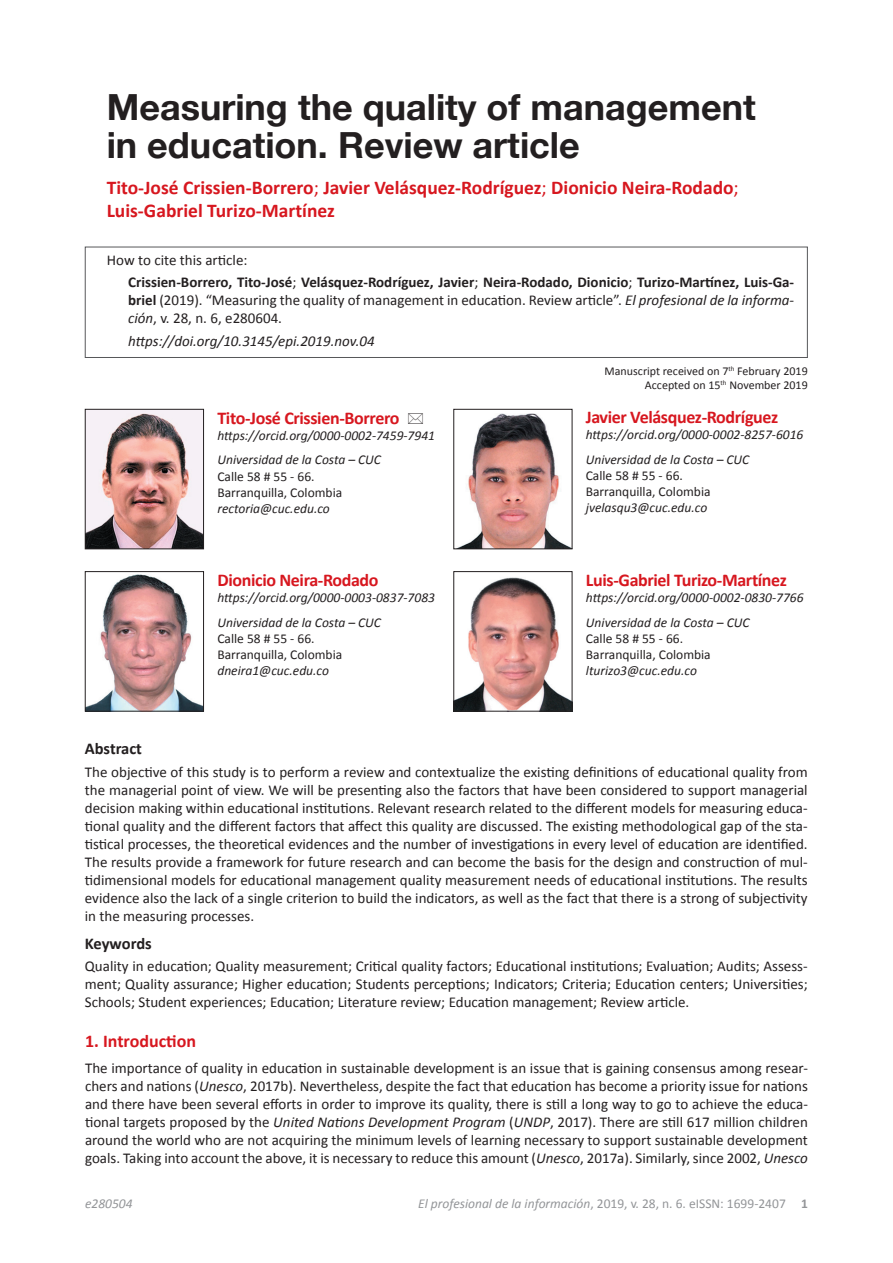
<style>
.page{position:relative;width:893px;height:1263px;background:#fff}
.page>*{position:absolute;margin:0;border:0;box-sizing:border-box;transform-origin:0 0}
.t1{font:700 36px/37.5px "Helvetica Neue";color:#231f20}
.t2{font:700 19.5px/23.4px "Calibri";color:#d7171f}
.t3{font:700 18px "Calibri";letter-spacing:-.02em;color:#d7171f}
.t4{font:700 18px "Calibri";color:#d7171f}
.t5{font:700 16.5px "Calibri";letter-spacing:-.005em;color:#231f20}
.t6{font:15px/18px "Calibri";color:#231f20;text-align:justify}
.t7{font:700 15px/22.2px "Calibri";color:#231f20}
.t8{font:italic 15px "Calibri";color:#231f20}
.t9{font:italic 13.5px/24.8px "Calibri";color:#231f20}
.t10{font:13.5px/16.2px "Calibri";color:#231f20}
.t11{font:13.5px "Calibri";color:#939598}
.t12{font:italic 13.5px "Calibri";color:#939598}
.t13{font:12px/14.4px "Calibri";color:#231f20;text-align:right}
.s1{font-weight:400}
.s2{font-weight:700}
.s3{font-style:italic}
</style>
<div class="page">
<div style="left:85px;top:247px;width:723px;height:111px;border:1px solid #57585a"></div>
<img style="left:87px;top:411px;width:115px;height:136px">
<div style="left:85px;top:409px;width:119px;height:140px;border:1px solid #231f20"></div>
<img style="left:459px;top:413px;width:111px;height:134px">
<div style="left:453px;top:409px;width:119px;height:140px;border:1px solid #231f20"></div>
<img style="left:87px;top:574px;width:115px;height:135px">
<div style="left:85px;top:571px;width:119px;height:140px;border:1px solid #231f20"></div>
<img style="left:455px;top:577px;width:115px;height:132px">
<div style="left:453px;top:571px;width:119px;height:140px;border:1px solid #231f20"></div>
<h1 class="t1" style="left:107px;top:90px;width:651px">Measuring the quality of management in education. Review article</h1>
<h2 class="t2" style="left:107px;top:176px;width:634px">Tito-José Crissien-Borrero<span class="s1">;</span> Javier Velásquez-Rodríguez<span class="s1">;</span> Dionicio Neira-Rodado<span class="s1">;<br></span>Luis-Gabriel Turizo-Martínez</h2>
<p class="t7" style="left:128px;top:249px;width:668px;text-indent:-21px"><span class="s1">How to cite this article:<br></span>Crissien-Borrero, Tito-José<span class="s1">;</span> Velásquez-Rodríguez, Javier<span class="s1">;</span> Neira-Rodado, Dionicio<span class="s1">;</span> Turizo-Martínez, Luis-Ga-</p>
<p class="t6" style="left:128px;top:291px;width:668px"><span class="s2">briel</span> (2019). “Measuring the quality of management in education. Review article”. <span class="s3">El profesional de la informa&shy;ción</span>, v. 28, n. 6, e280604.</p>
<p class="t8" style="left:128px;top:330px;width:248px">https://doi.org/10.3145/epi.2019.nov.04</p>
<p class="t13" style="left:605px;top:363px;width:205px">Manuscript received on 7<sup>th</sup> February 2019<br>Accepted on 15<sup>th</sup> November 2019</p>
<p class="t3" style="left:217px;top:406px;width:184px">Tito-José Crissien-Borrero</p>
<p class="t9" style="left:217px;top:422px;width:219px">https://orcid.org/0000-0002-7459-7941<br>Universidad de la Costa – CUC</p>
<p class="t10" style="left:217px;top:468px;width:126px">Calle 58 # 55 - 66.<br>Barranquilla, Colombia</p>
<p class="t9" style="left:217px;top:496px;width:114px">rectoria@cuc.edu.co</p>
<p class="t3" style="left:217px;top:568px;width:163px">Dionicio Neira-Rodado</p>
<p class="t9" style="left:217px;top:585px;width:219px">https://orcid.org/0000-0003-0837-7083<br>Universidad de la Costa – CUC</p>
<p class="t10" style="left:217px;top:630px;width:126px">Calle 58 # 55 - 66.<br>Barranquilla, Colombia</p>
<p class="t9" style="left:217px;top:658px;width:113px">dneira1@cuc.edu.co</p>
<p class="t3" style="left:586px;top:405px;width:194px">Javier Velásquez-Rodríguez</p>
<p class="t9" style="left:586px;top:422px;width:219px">https://orcid.org/0000-0002-8257-6016<br>Universidad de la Costa – CUC</p>
<p class="t10" style="left:586px;top:467px;width:126px">Calle 58 # 55 - 66.<br>Barranquilla, Colombia</p>
<p class="t9" style="left:586px;top:495px;width:123px">jvelasqu3@cuc.edu.co</p>
<p class="t3" style="left:586px;top:568px;width:202px">Luis-Gabriel Turizo-Martínez</p>
<p class="t9" style="left:586px;top:585px;width:219px">https://orcid.org/0000-0002-0830-7766<br>Universidad de la Costa – CUC</p>
<p class="t10" style="left:586px;top:630px;width:126px">Calle 58 # 55 - 66.<br>Barranquilla, Colombia</p>
<p class="t9" style="left:586px;top:658px;width:113px">lturizo3@cuc.edu.co</p>
<p class="t5" style="left:85px;top:738px;width:59px">Abstract</p>
<p class="t6" style="left:85px;top:763px;width:724px">The objective of this study is to perform a review and contextualize the existing definitions of educational quality from the managerial point of view. We will be presenting also the factors that have been considered to support managerial decision making within educational institutions. Relevant research related to the different models for measuring educa&shy;tional quality and the different factors that affect this quality are discussed. The existing methodological gap of the sta&shy;tistical processes, the theoretical evidences and the number of investigations in every level of education are identified.<br>The results provide a framework for future research and can become the basis for the design and construction of mul&shy;tidimensional models for educational management quality measurement needs of educational institutions. The results evidence also the lack of a single criterion to build the indicators, as well as the fact that there is a strong of subjectivity in the measuring processes.</p>
<p class="t5" style="left:85px;top:933px;width:68px">Keywords</p>
<p class="t6" style="left:85px;top:957px;width:724px">Quality in education; Quality measurement; Critical quality factors; Educational institutions; Evaluation; Audits; Assess&shy;ment; Quality assurance; Higher education; Students perceptions; Indicators; Criteria; Education centers; Universities; Schools; Student experiences; Education; Literature review; Education management; Review article.</p>
<p class="t4" style="left:85px;top:1029px;width:113px">1. Introduction</p>
<p class="t6" style="left:85px;top:1059px;width:724px">The importance of quality in education in sustainable development is an issue that is gaining consensus among resear&shy;chers and nations (<span class="s3">Unesco</span>, 2017b). Nevertheless, despite the fact that education has become a priority issue for nations and there have been several efforts in order to improve its quality, there is still a long way to go to achieve the educa&shy;tional targets proposed by the <span class="s3">United Nations Development Program</span> (<span class="s3">UNDP</span>, 2017). There are still 617 million children around the world who are not acquiring the minimum levels of learning necessary to support sustainable development goals. Taking into account the above, it is necessary to reduce this amount (<span class="s3">Unesco</span>, 2017a). Similarly, since 2002, <span class="s3">Unesco</span></p>
<p class="t12" style="left:85px;top:1194px;width:49px">e280504</p>
<p class="t11" style="left:418px;top:1194px;width:391px"><span class="s3">El profesional de la información</span>, 2019, v. 28, n. 6. eISSN: 1699-2407 <span class="s2">1</span></p>
</div>
